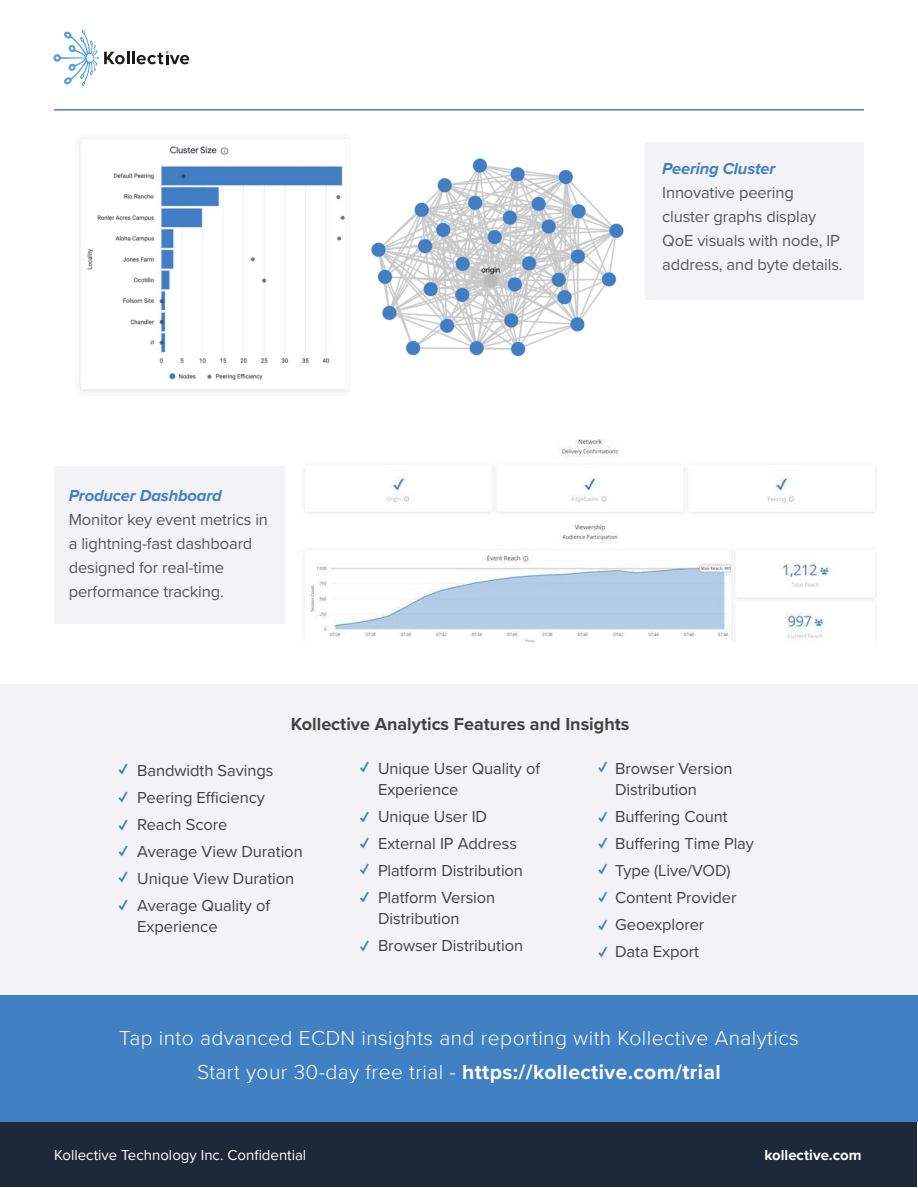
<style>
.page{position:relative;width:918px;height:1188px;background:#fff}
.page>*{position:absolute;margin:0;border:0;box-sizing:border-box;transform-origin:0 0}
.t1{font:300 21px/34.2px "Proxima Nova";letter-spacing:.02em;color:#fff;text-align:center}
.t2{font:700 18px "Proxima Nova";color:#434343}
.t3{font:16.5px/21px "Proxima Nova";letter-spacing:-.005em;color:#434343}
.t4{font:16.5px/24px "Proxima Nova";letter-spacing:-.01em;color:#57585a}
.t5{font:900 16.5px "Proxima Nova";color:#4181c3}
.t6{font:italic 700 16.5px "Proxima Nova";letter-spacing:-.01em;color:#4181c3}
.t7{font:15px "Proxima Nova";color:#fff}
.t8{font:700 15px "Proxima Nova";color:#fff}
.s1{font-weight:700;font-style:italic;color:#4181c3}
.s2{font-weight:700}
</style>
<div class="page">
<div style="left:1px;top:1121px;width:916px;height:66px;background:#1d2938"></div>
<svg style="left:53px;top:30px;width:136px;height:56px"></svg>
<img style="left:79px;top:142px;width:271px;height:250px">
<div style="left:54px;top:466px;width:231px;height:158px;background:#f3f3f5"></div>
<div style="left:645px;top:142px;width:219px;height:158px;background:#f3f3f5"></div>
<img style="left:303px;top:439px;width:574px;height:203px">
<hr style="left:54px;top:109px;width:810px;height:2px;background:#4181c3">
<div style="left:0;top:995px;width:918px;height:126px;background:#4181c3"></div>
<div style="left:0;top:684px;width:918px;height:311px;background:#f3f3f5"></div>
<img style="left:371px;top:158px;width:253px;height:199px">
<p class="t6" style="left:69px;top:483px;width:155px">Producer Dashboard</p>
<p class="t4" style="left:69px;top:507px;width:201px">Monitor key event metrics in a lightning-fast dashboard designed for real-time performance tracking.</p>
<p class="t4" style="left:662px;top:155px;width:182px"><span class="s1">Peering Cluster<br></span>Innovative peering cluster graphs display<br>QoE visuals with node, IP address, and byte details.</p>
<p class="t5" style="left:119px;top:758px;width:10px">✓</p>
<p class="t5" style="left:119px;top:786px;width:10px">✓</p>
<p class="t5" style="left:119px;top:814px;width:10px">✓</p>
<p class="t5" style="left:119px;top:840px;width:10px">✓</p>
<p class="t5" style="left:119px;top:866px;width:10px">✓</p>
<p class="t5" style="left:119px;top:894px;width:10px">✓</p>
<p class="t2" style="left:291px;top:711px;width:340px">Kollective Analytics Features and Insights</p>
<p class="t3" style="left:378px;top:757px;width:164px">Unique User Quality of<br>Experience</p>
<p class="t3" style="left:378px;top:805px;width:111px">Unique User ID</p>
<p class="t3" style="left:378px;top:832px;width:141px">External IP Address</p>
<p class="t3" style="left:378px;top:859px;width:147px">Platform Distribution</p>
<p class="t3" style="left:378px;top:886px;width:119px">Platform Version<br>Distribution</p>
<p class="t3" style="left:378px;top:934px;width:147px">Browser Distribution</p>
<p class="t5" style="left:360px;top:756px;width:10px">✓</p>
<p class="t5" style="left:360px;top:806px;width:10px">✓</p>
<p class="t5" style="left:360px;top:832px;width:10px">✓</p>
<p class="t5" style="left:360px;top:858px;width:10px">✓</p>
<p class="t5" style="left:360px;top:886px;width:10px">✓</p>
<p class="t5" style="left:360px;top:935px;width:10px">✓</p>
<p class="t5" style="left:598px;top:756px;width:10px">✓</p>
<p class="t5" style="left:598px;top:806px;width:10px">✓</p>
<p class="t5" style="left:598px;top:832px;width:10px">✓</p>
<p class="t5" style="left:598px;top:858px;width:10px">✓</p>
<p class="t5" style="left:598px;top:886px;width:10px">✓</p>
<p class="t5" style="left:598px;top:914px;width:10px">✓</p>
<p class="t5" style="left:598px;top:941px;width:10px">✓</p>
<p class="t3" style="left:615px;top:757px;width:119px">Browser Version<br>Distribution</p>
<p class="t3" style="left:615px;top:805px;width:114px">Buffering Count</p>
<p class="t3" style="left:615px;top:832px;width:140px">Buffering Time Play</p>
<p class="t3" style="left:615px;top:859px;width:117px">Type (Live/VOD)</p>
<p class="t3" style="left:615px;top:886px;width:123px">Content Provider</p>
<p class="t3" style="left:615px;top:913px;width:91px">Geoexplorer</p>
<p class="t3" style="left:615px;top:940px;width:85px">Data Export</p>
<p class="t3" style="left:137px;top:759px;width:138px">Bandwidth Savings</p>
<p class="t3" style="left:137px;top:786px;width:129px">Peering Efficiency</p>
<p class="t3" style="left:137px;top:813px;width:92px">Reach Score</p>
<p class="t3" style="left:137px;top:840px;width:167px">Average View Duration</p>
<p class="t3" style="left:137px;top:867px;width:158px">Unique View Duration</p>
<p class="t3" style="left:137px;top:894px;width:134px">Average Quality of<br>Experience</p>
<p class="t1" style="left:119px;top:1020px;width:681px">Tap into advanced ECDN insights and reporting with Kollective Analytics<br>Start your 30-day free trial - <span class="s2">https://kollective.com/trial</span></p>
<p class="t7" style="left:54px;top:1144px;width:254px">Kollective Technology Inc. Confidential</p>
<p class="t8" style="left:764px;top:1144px;width:99px">kollective.com</p>
</div>
